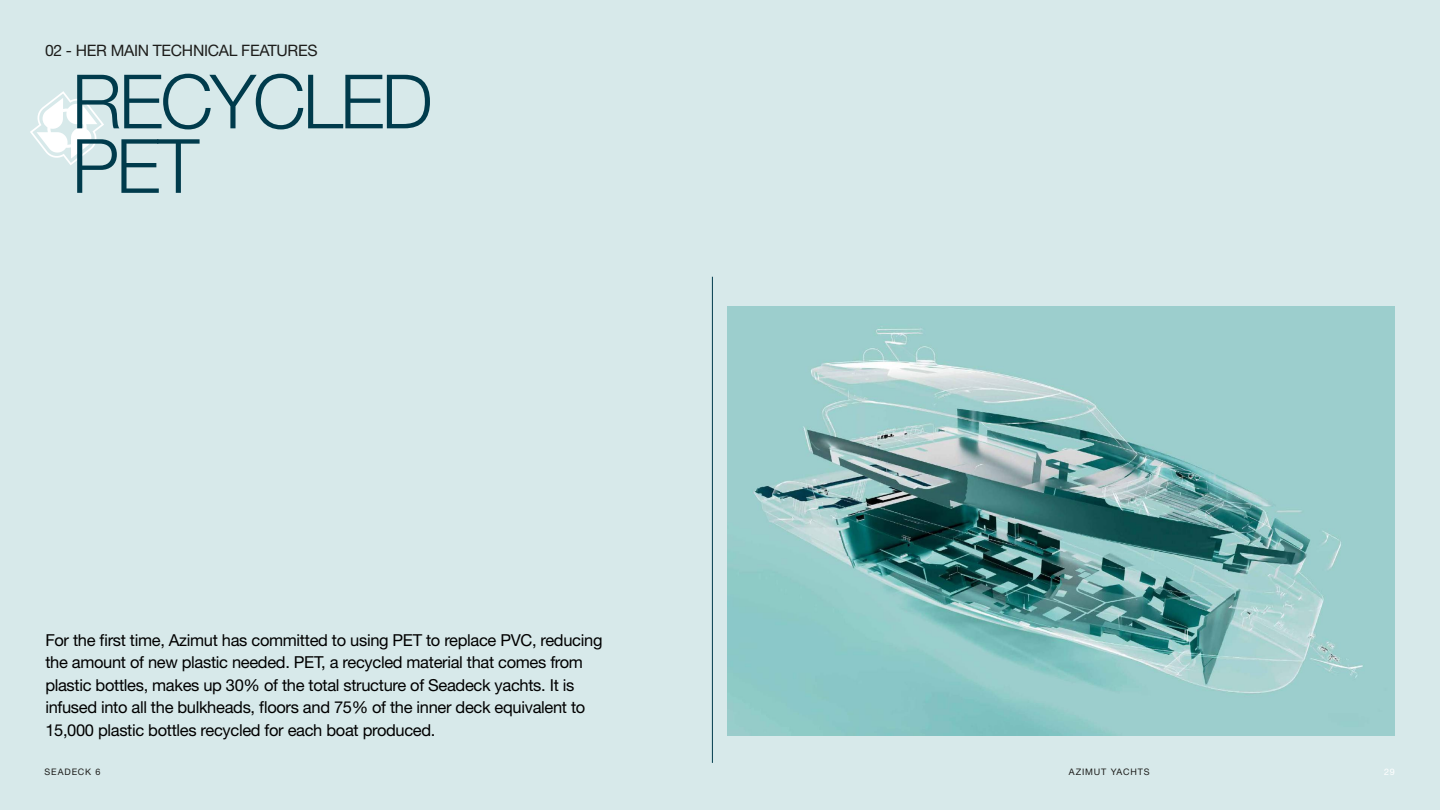
<style>
.page{position:relative;width:1440px;height:810px;background:#d7e9ea}
.page>*{position:absolute;margin:0;border:0;box-sizing:border-box;transform-origin:0 0}
.t1{font:300 75px/64.5px "Helvetica Neue LT Pro";letter-spacing:-.04em;color:#003b4c}
.t2{font:16.5px/22.5px "Helvetica Neue LT Pro";letter-spacing:-.02em;color:#000}
.t3{font:15.75px "Helvetica Neue LT Pro";letter-spacing:-.02em;color:#1d1d1b}
.t4{font:9px "Helvetica Neue LT Pro";letter-spacing:.095em;color:#1d1d1b}
.t5{font:9px "Helvetica Neue LT Pro";color:#fff}
</style>
<div class="page">
<img style="left:728px;top:307px;width:667px;height:429px">
<svg style="left:30px;top:91px;width:74px;height:74px"></svg>
<hr style="left:712px;top:277px;width:1px;height:486px;background:#003b4c">
<p class="t3" style="left:45px;top:41px;width:274px">02 - HER MAIN TECHNICAL FEATURES</p>
<h1 class="t1" style="left:72px;top:68px;width:363px">RECYCLED<br>PET</h1>
<p class="t2" style="left:45px;top:628px;width:559px">For the first time, Azimut has committed to using PET to replace PVC, reducing the amount of new plastic needed. PET, a recycled material that comes from plastic bottles, makes up 30% of the total structure of Seadeck yachts. It is infused into all the bulkheads, floors and 75% of the inner deck equivalent to 15,000 plastic bottles recycled for each boat produced.</p>
<p class="t4" style="left:44px;top:766px;width:58px">SEADECK 6</p>
<p class="t4" style="left:1069px;top:766px;width:82px">AZIMUT YACHTS</p>
<p class="t5" style="left:1384px;top:766px;width:12px">29</p>
</div>
